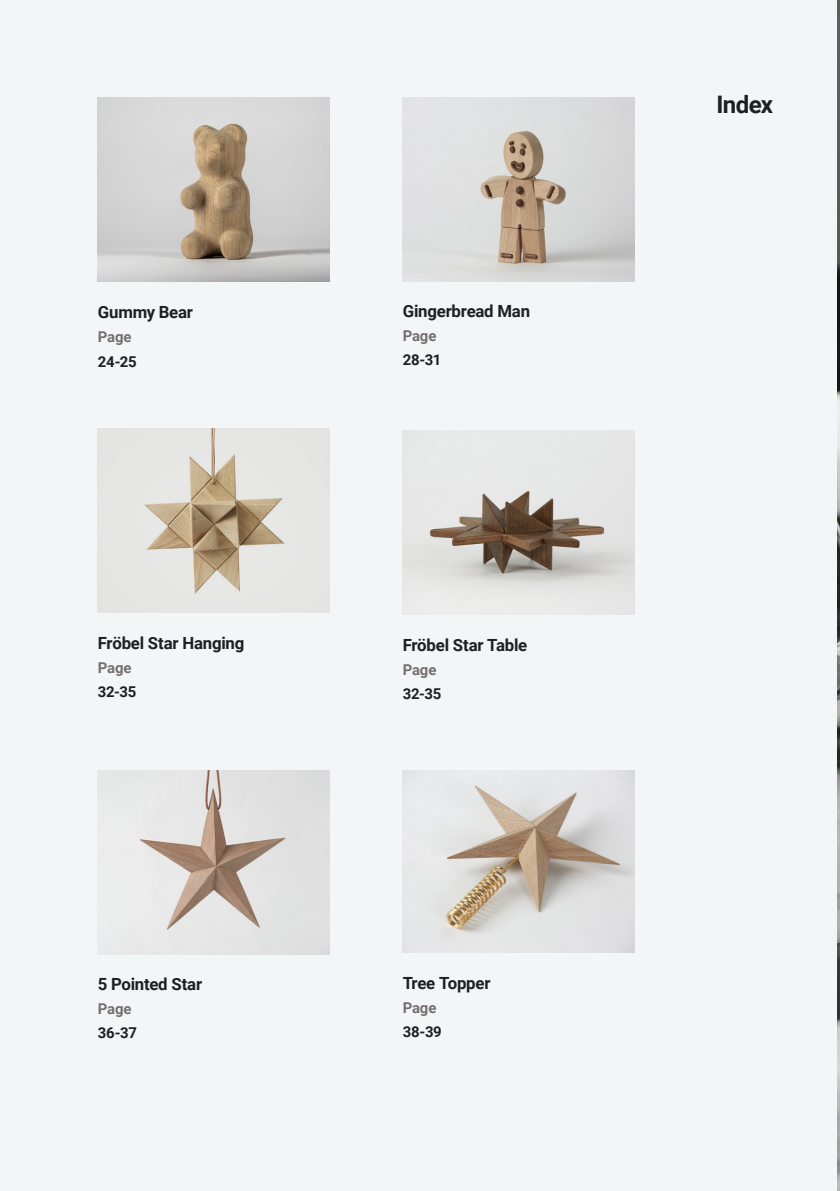
<style>
.page{position:relative;width:840px;height:1191px;background:#fff}
.page>*{position:absolute;margin:0;border:0;box-sizing:border-box;transform-origin:0 0}
.t1{font:700 24.2px "Roboto";letter-spacing:-.025em;color:#1c2120}
.t2{font:700 16.8px "Roboto";letter-spacing:-.015em;color:#1c2120}
.t3{font:700 14.8px "Roboto";letter-spacing:-.015em;color:#1c2120}
.t4{font:700 14.8px "Roboto";letter-spacing:-.01em;color:#75706f}
</style>
<div class="page">
<div style="left:0;top:0;width:839px;height:1191px;background:#f3f6f7"></div>
<img style="left:837px;top:0;width:2px;height:1191px">
<img style="left:402px;top:98px;width:232px;height:183px">
<img style="left:402px;top:430px;width:232px;height:184px">
<img style="left:98px;top:770px;width:231px;height:184px">
<img style="left:402px;top:770px;width:232px;height:182px">
<img style="left:98px;top:98px;width:231px;height:183px">
<img style="left:98px;top:429px;width:231px;height:183px">
<p class="t2" style="left:98px;top:300px;width:97px">Gummy Bear</p>
<p class="t4" style="left:98px;top:327px;width:35px">Page</p>
<p class="t3" style="left:98px;top:351px;width:40px">24-25</p>
<p class="t2" style="left:98px;top:631px;width:148px">Fröbel Star Hanging</p>
<p class="t4" style="left:98px;top:657px;width:35px">Page</p>
<p class="t3" style="left:98px;top:681px;width:40px">32-35</p>
<p class="t2" style="left:98px;top:972px;width:106px">5 Pointed Star</p>
<p class="t4" style="left:98px;top:998px;width:35px">Page</p>
<p class="t3" style="left:98px;top:1022px;width:41px">36-37</p>
<p class="t2" style="left:402px;top:299px;width:129px">Gingerbread Man</p>
<p class="t4" style="left:402px;top:325px;width:35px">Page</p>
<p class="t3" style="left:402px;top:350px;width:40px">28-31</p>
<p class="t2" style="left:402px;top:633px;width:126px">Fröbel Star Table</p>
<p class="t4" style="left:402px;top:659px;width:35px">Page</p>
<p class="t3" style="left:402px;top:684px;width:40px">32-35</p>
<p class="t2" style="left:402px;top:971px;width:89px">Tree Topper</p>
<p class="t4" style="left:402px;top:997px;width:35px">Page</p>
<p class="t3" style="left:402px;top:1021px;width:41px">38-39</p>
<p class="t1" style="left:716px;top:88px;width:58px">Index</p>
</div>
